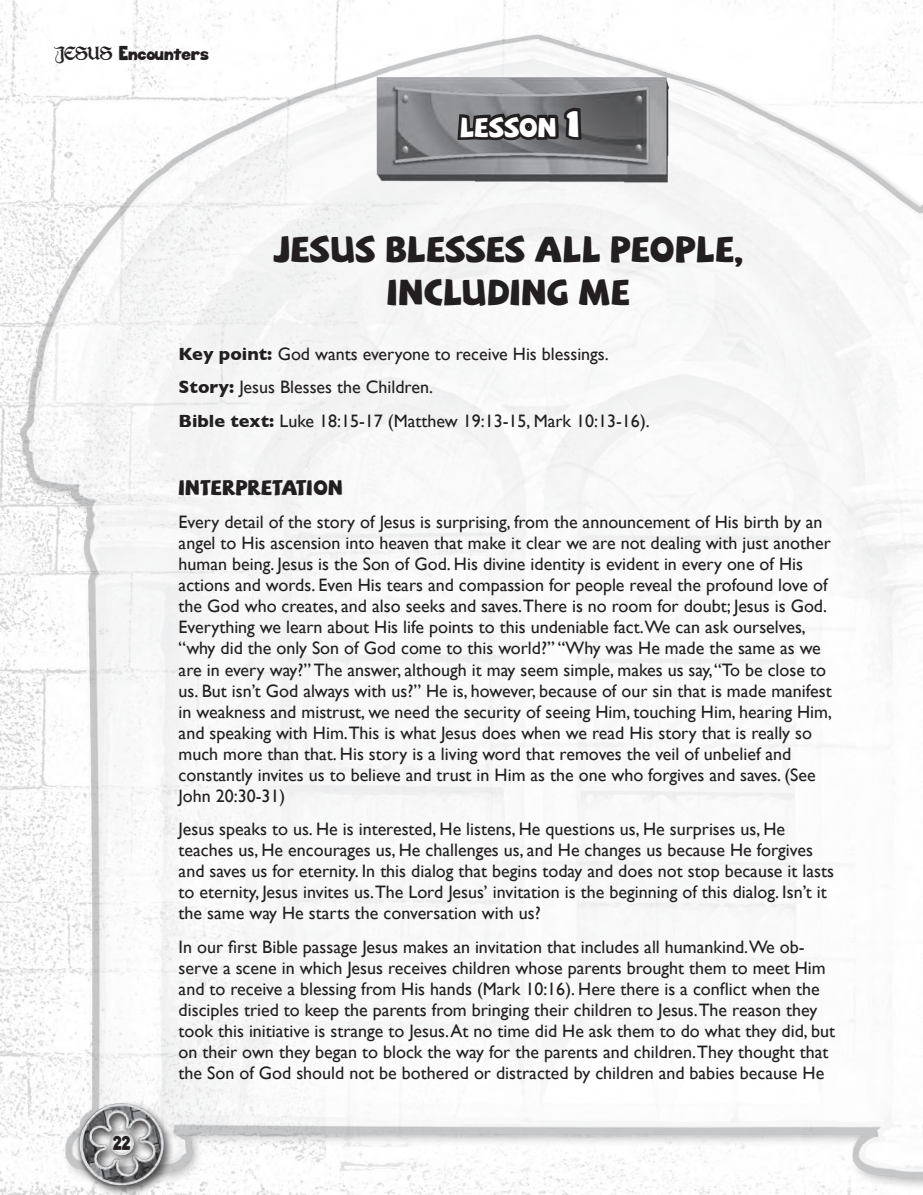
<style>
.page{position:relative;width:923px;height:1195px;background:#fff}
.page>*{position:absolute;margin:0;border:0;box-sizing:border-box;transform-origin:0 0}
.titulo_gral{font:36px/43.2px "SAF";letter-spacing:.02em;color:#231f20;text-align:center}
.subtitulos2{font:27px "SAF";letter-spacing:.01em;color:#fff}
.t1{font:21px "SAF";color:#231f20}
.t2{font:18px/21px "Gill Sans";color:#231f20}
.t3{font:12px "Big Bottom Cartoon";color:#231f20}
.s1{font-family:"Perry Gothic";font-size:13.5px}
.s2{font-size:36px}
.s3{font-weight:700}
</style>
<div class="page">
<img style="left:0;top:19px;width:923px;height:1176px">
<div style="left:74px;top:1100px;width:102px;height:95px;background:#231f20;opacity:.75"></div>
<img style="left:61px;top:1083px;width:118px;height:102px">
<div style="left:105px;top:1126px;width:40px;height:40px;background:#231f20;opacity:.75"></div>
<div style="left:109px;top:1128px;width:27px;height:27px;background:#231f20;opacity:.21"></div>
<img style="left:354px;top:69px;width:331px;height:127px">
<svg style="left:455px;top:105px;width:129px;height:511px"></svg>
<p class="t3" style="left:54px;top:48px;width:156px"><span class="s1">JESUS</span> Encounters</p>
<p class="subtitulos2" style="left:460px;top:113px;width:121px">LESSON <span class="s2">1</span></p>
<p class="titulo_gral" style="left:273px;top:228px;width:472px">JESUS BLESSES ALL PEOPLE,<br>INCLUDING ME</p>
<p class="t2" style="left:179px;top:343px;width:432px"><span class="s3">Key point:</span> God wants everyone to receive His blessings.</p>
<p class="t2" style="left:179px;top:377px;width:256px"><span class="s3">Story:</span> Jesus Blesses the Children.</p>
<p class="t2" style="left:179px;top:410px;width:472px"><span class="s3">Bible text:</span> Luke 18:15-17 (Matthew 19:13-15, Mark 10:13-16).</p>
<p class="t3" style="left:113px;top:1138px;width:19px">22</p>
<p class="t1" style="left:179px;top:476px;width:165px">INTERPRETATION</p>
<p class="t2" style="left:179px;top:512px;width:655px">Every detail of the story of Jesus is surprising, from the announcement of His birth by an angel to His ascension into heaven that make it clear we are not dealing with just another human being. Jesus is the Son of God. His divine identity is evident in every one of His actions and words. Even His tears and compassion for people reveal the profound love of the God who creates, and also seeks and saves.There is no room for doubt; Jesus is God.<br>Everything we learn about His life points to this undeniable fact.We can ask ourselves, “why did the only Son of God come to this world?” “Why was He made the same as we are in every way?” The answer, although it may seem simple, makes us say, “To be close to us. But isn’t God always with us?” He is, however, because of our sin that is made manifest in weakness and mistrust, we need the security of seeing Him, touching Him, hearing Him, and speaking with Him.This is what Jesus does when we read His story that is really so much more than that. His story is a living word that removes the veil of unbelief and constantly invites us to believe and trust in Him as the one who forgives and saves. (See John 20:30-31)</p>
<p class="t2" style="left:179px;top:818px;width:657px">Jesus speaks to us. He is interested, He listens, He questions us, He surprises us, He teaches us, He encourages us, He challenges us, and He changes us because He forgives and saves us for eternity. In this dialog that begins today and does not stop because it lasts to eternity, Jesus invites us.The Lord Jesus’ invitation is the beginning of this dialog. Isn’t it the same way He starts the conversation with us?</p>
<p class="t2" style="left:179px;top:936px;width:658px">In our first Bible passage Jesus makes an invitation that includes all humankind.We ob&shy;serve a scene in which Jesus receives children whose parents brought them to meet Him and to receive a blessing from His hands (Mark 10:16). Here there is a conflict when the disciples tried to keep the parents from bringing their children to Jesus.The reason they took this initiative is strange to Jesus. At no time did He ask them to do what they did, but on their own they began to block the way for the parents and children.They thought that the Son of God should not be bothered or distracted by children and babies because He</p>
</div>
